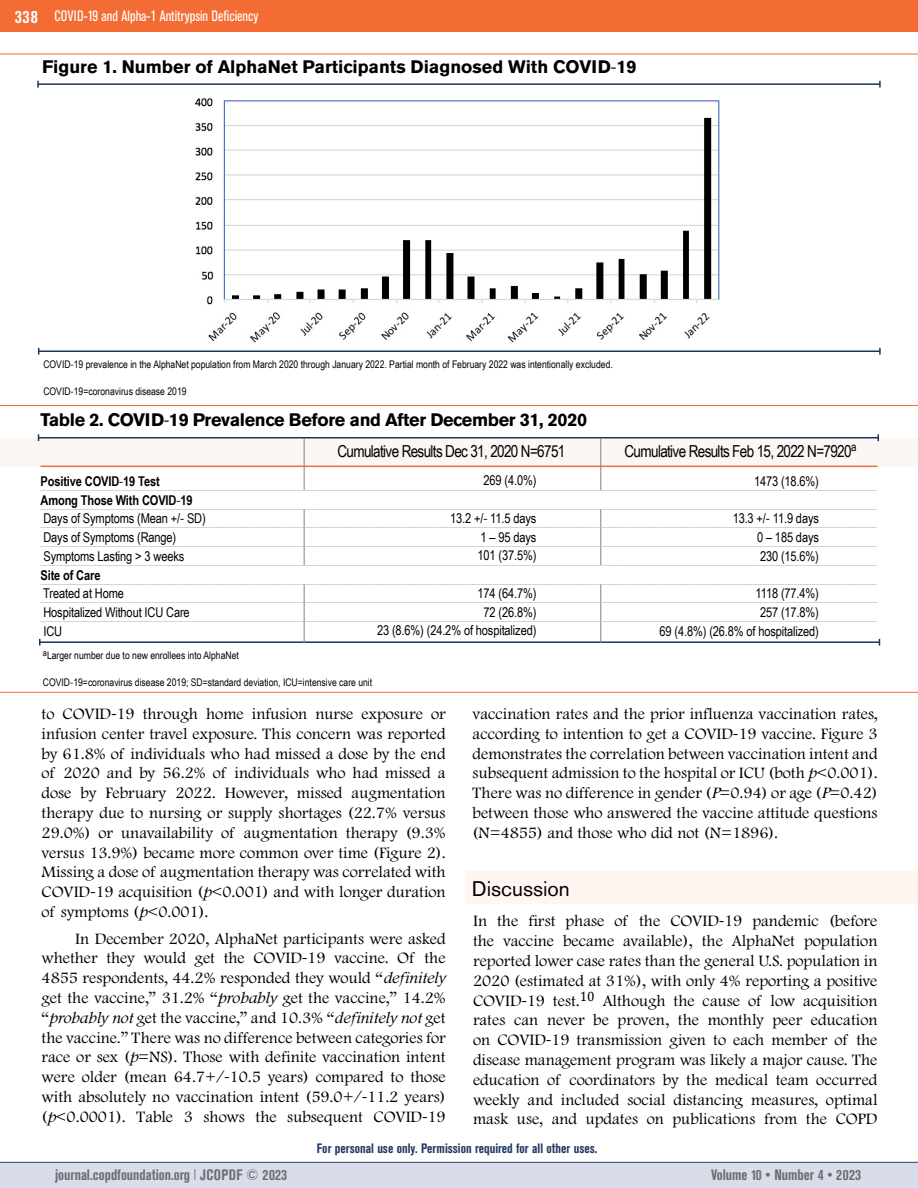
<style>
.page{position:relative;width:918px;height:1188px;background:#fff}
.page>*{position:absolute;margin:0;border:0;box-sizing:border-box;transform-origin:0 0}
.t1{font:21px "Akzidenz Grotesk BQ";color:#000101}
.t2{font:700 18px "Akzidenz Grotesk BE";color:#000}
.t3{font:700 18px "Akzidenz Grotesk BE";letter-spacing:-.02em;color:#000}
.t4{font:300 16.5px/19.8px "Footlight MT Pro";color:#000;text-align:justify}
.t5{font:16.5px "Arial Narrow";letter-spacing:-.04em;color:#000}
.t6{font:700 condensed 15px "Akzidenz Grotesk BE";color:#6d6e71}
.t7{font:condensed 15px "Akzidenz Grotesk BE";color:#fff}
.t8{font:13.5px/18.8px "Arial Narrow";color:#bcbec0;text-align:justify}
.t9{font:13.5px/18.8px "Arial Narrow";letter-spacing:-.01em;color:#000}
.t10{font:700 condensed 13.5px "Akzidenz Grotesk BE";color:#213861}
.t11{font:700 13.5px "Arial Narrow";letter-spacing:-.01em;color:#000}
.t12{font:10.5px "Arial Narrow";color:#000}
.s1{font-weight:700;font-size:18px}
.s2{font-family:"Myriad Pro";font-weight:400}
.s3{font-family:"Myriad Pro"}
.s4{font-weight:700}
.s5{font-style:italic}
</style>
<div class="page">
<div style="left:0;top:1162px;width:918px;height:26px;background:#d9dce9"></div>
<div style="left:0;top:0;width:918px;height:32px;background:#f36c33"></div>
<hr style="left:0;top:1162px;width:918px;height:1px;background:#34416b">
<hr style="left:38px;top:83px;width:842px;height:2px;background:#1e345a">
<svg style="left:37px;top:81px;width:2px;height:7px"></svg>
<svg style="left:879px;top:81px;width:2px;height:7px"></svg>
<hr style="left:39px;top:351px;width:841px;height:1px;background:#1e345a">
<svg style="left:879px;top:348px;width:2px;height:7px"></svg>
<hr style="left:0;top:54px;width:918px;height:1px;background:#f36c31">
<hr style="left:0;top:405px;width:918px;height:1px;background:#f36c31">
<img style="left:195px;top:98px;width:525px;height:245px">
<div style="left:0;top:438px;width:918px;height:29px;background:#faf7f5"></div>
<hr style="left:39px;top:437px;width:839px;height:1px;background:#1e345a">
<hr style="left:40px;top:466px;width:838px;height:1px;background:#f36c36">
<hr style="left:40px;top:641px;width:839px;height:2px;background:#1e345a">
<hr style="left:304px;top:438px;width:1px;height:204px;background:#808285">
<hr style="left:601px;top:438px;width:1px;height:204px;background:#808285">
<div style="left:296px;top:490px;width:347px;height:18px;background:#fff"></div>
<div style="left:274px;top:565px;width:347px;height:18px;background:#fff"></div>
<hr style="left:0;top:692px;width:918px;height:1px;background:#f36c31">
<div style="left:465px;top:872px;width:453px;height:32px;background:#fff6f1"></div>
<p class="t7" style="left:15px;top:8px;width:245px"><span class="s1">338</span> COVID-19 and Alpha-1 Antitrypsin Deficiency</p>
<p class="t2" style="left:42px;top:57px;width:596px">Figure 1. Number of AlphaNet Participants Diagnosed With COVID<span class="s2">-</span>19</p>
<p class="t12" style="left:43px;top:357px;width:571px">COVID<span class="s3">-</span>19 prevalence in the AlphaNet population from March 2020 through January 2022. Partial month of February 2022 was intentionally excluded.</p>
<p class="t12" style="left:43px;top:384px;width:145px">COVID<span class="s3">-</span>19=coronavirus disease 2019</p>
<p class="t3" style="left:40px;top:409px;width:548px">Table 2. COVID<span class="s2">-</span>19 Prevalence Before and After December 31, 2020</p>
<p class="t5" style="left:625px;top:440px;width:233px">Cumulative Results Feb 15, 2022 N=7920<sup>a</sup></p>
<p class="t5" style="left:338px;top:440px;width:229px">Cumulative Results Dec 31, 2020 N=6751</p>
<p class="t9" style="left:484px;top:471px;width:54px">269 (4.0%)</p>
<p class="t9" style="left:477px;top:508px;width:60px;text-align:justify;text-indent:-27px">13.2 +/<span class="s3">-</span> 11.5 days 1 – 95 days 101 (37.5%)</p>
<p class="t9" style="left:377px;top:583px;width:161px;text-align:right">174 (64.7%)<br>72 (26.8%)<br>23 (8.6%) (24.2% of hospitalized)</p>
<p class="t9" style="left:754px;top:471px;width:66px">1473 (18.6%)</p>
<p class="t9" style="left:757px;top:508px;width:63px;text-align:justify;text-indent:-24px">13.3 +/<span class="s3">-</span> 11.9 days 0 – 185 days 230 (15.6%)</p>
<p class="t9" style="left:660px;top:583px;width:161px;text-align:right">1118 (77.4%)<br>257 (17.8%)<br>69 (4.8%) (26.8% of hospitalized)</p>
<p class="t9" style="left:40px;top:471px;width:167px"><span class="s4">Positive COVID</span><span class="s3">-</span><span class="s4">19 Test<br>Among Those With COVID</span><span class="s3">-</span><span class="s4">19<br></span>Days of Symptoms (Mean +/<span class="s3">-</span> SD)<br>Days of Symptoms (Range)<br>Symptoms Lasting &gt; 3 weeks</p>
<p class="t11" style="left:41px;top:565px;width:62px">Site of Care</p>
<p class="t9" style="left:43px;top:584px;width:148px">Treated at Home<br>Hospitalized Without ICU Care<br>ICU</p>
<p class="t8" style="left:40px;top:474px;width:839px">_______________________________________________________________________________________________________________________________________ _______________________________________________________________________________________________________________________________________ _______________________________________________________________________________________________________________________________________ _______________________________________________________________________________________________________________________________________ _______________________________________________________________________________________________________________________________________ _______________________________________________________________________________________________________________________________________ ________________________________________________________________________________________________________________________________________ _______________________________________________________________________________________________________________________________________</p>
<p class="t12" style="left:43px;top:648px;width:198px"><sup>a</sup>Larger number due to new enrollees into AlphaNet</p>
<p class="t12" style="left:43px;top:675px;width:331px">COVID<span class="s3">-</span>19=coronavirus disease 2019; SD=standard deviation, ICU=intensive care unit</p>
<p class="t4" style="left:42px;top:704px;width:406px">to COVID<span class="s2">-</span>19 through home infusion nurse exposure or infusion center travel exposure. This concern was reported by 61.8% of individuals who had missed a dose by the end of 2020 and by 56.2% of individuals who had missed a dose by February 2022. However, missed augmentation therapy due to nursing or supply shortages (22.7% versus 29.0%) or unavailability of augmentation therapy (9.3% versus 13.9%) became more common over time (Figure 2).<br>Missing a dose of augmentation therapy was correlated with COVID<span class="s2">-</span>19 acquisition (<span class="s5">p</span>&lt;0.001) and with longer duration of symptoms (<span class="s5">p</span>&lt;0.001).</p>
<p class="t4" style="left:42px;top:929px;width:406px;text-indent:34px">In December 2020, AlphaNet participants were asked whether they would get the COVID<span class="s2">-</span>19 vaccine. Of the 4855 respondents, 44.2% responded they would “<span class="s5">definitely </span>get the vaccine,” 31.2% “<span class="s5">probably</span> get the vaccine,” 14.2% “<span class="s5">probably not</span> get the vaccine,” and 10.3% “<span class="s5">definitely not</span> get the vaccine.” There was no difference between categories for race or sex (<span class="s5">p</span>=NS). Those with definite vaccination intent were older (mean 64.7+/<span class="s2">-</span>10.5 years) compared to those with absolutely no vaccination intent (59.0+/<span class="s2">-</span>11.2 years) (<span class="s5">p</span>&lt;0.0001). Table 3 shows the subsequent COVID<span class="s2">-</span>19</p>
<p class="t4" style="left:473px;top:704px;width:407px">vaccination rates and the prior influenza vaccination rates, according to intention to get a COVID<span class="s2">-</span>19 vaccine. Figure 3 demonstrates the correlation between vaccination intent and subsequent admission to the hospital or ICU (both <span class="s5">p</span>&lt;0.001).<br>There was no difference in gender (<span class="s5">P</span>=0.94) or age (<span class="s5">P</span>=0.42) between those who answered the vaccine attitude questions (N=4855) and those who did not (N=1896).</p>
<p class="t1" style="left:472px;top:876px;width:99px">Discussion</p>
<p class="t4" style="left:473px;top:912px;width:406px">In the first phase of the COVID<span class="s2">-</span>19 pandemic (before the vaccine became available), the AlphaNet population reported lower case rates than the general U.S. population in 2020 (estimated at 31%), with only 4% reporting a positive COVID<span class="s2">-</span>19 test.<sup>10</sup> Although the cause of low acquisition rates can never be proven, the monthly peer education on COVID<span class="s2">-</span>19 transmission given to each member of the disease management program was likely a major cause. The education of coordinators by the medical team occurred weekly and included social distancing measures, optimal mask use, and updates on publications from the COPD</p>
<p class="t10" style="left:317px;top:1141px;width:282px">For personal use only. Permission required for all other uses.</p>
<p class="t6" style="left:55px;top:1166px;width:234px">journal.copdfoundation.org <sup>|</sup> JCOPDF © 2023</p>
<p class="t6" style="left:711px;top:1166px;width:151px">Volume 10 • Number 4 • 2023</p>
</div>
